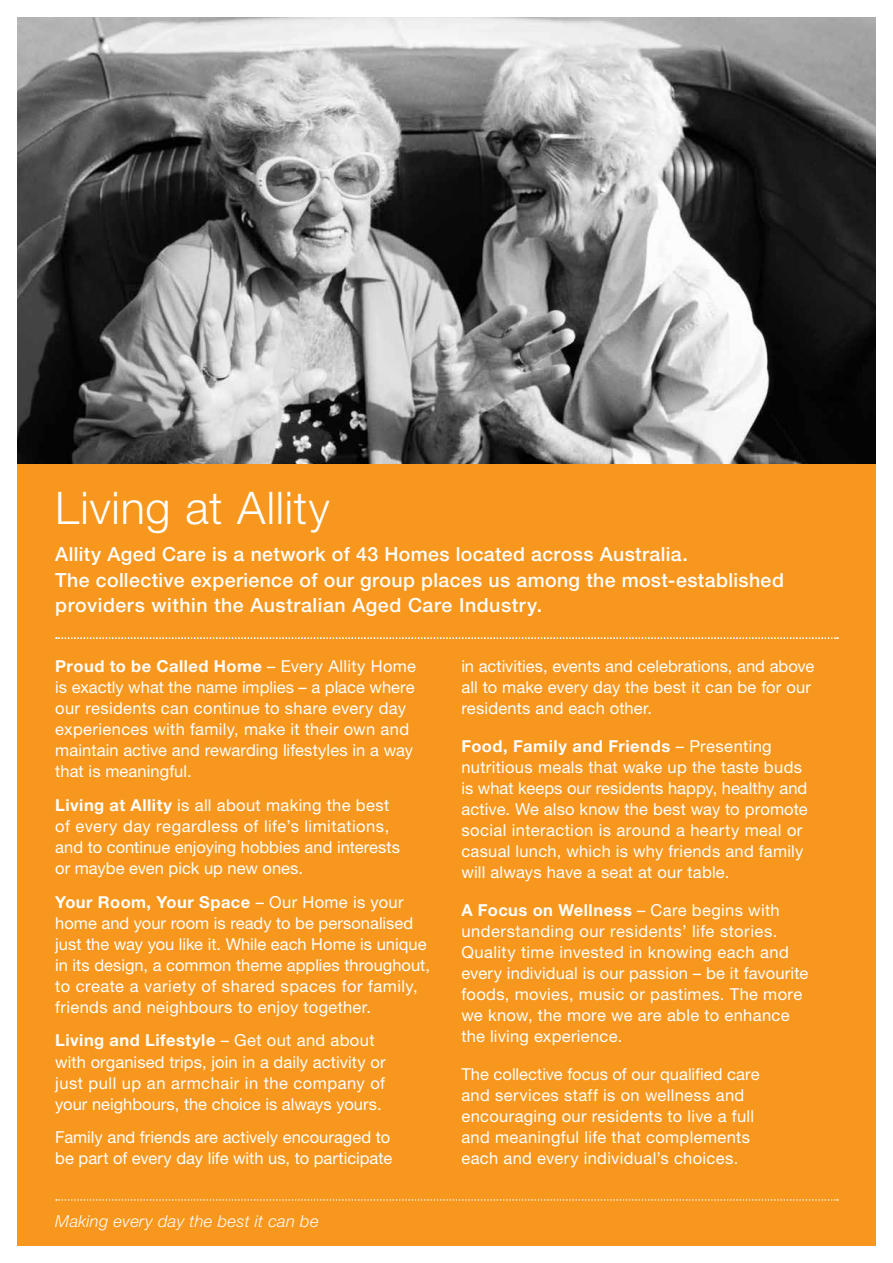
<style>
.page{position:relative;width:893px;height:1263px;background:#fff}
.page>*{position:absolute;margin:0;border:0;box-sizing:border-box;transform-origin:0 0}
.t1{font:300 45px "Helvetica Neue";letter-spacing:.02em;color:#fff}
.t2{font:500 19.5px/25.5px "Helvetica Neue";letter-spacing:.02em;color:#fff}
.t3{font:16.5px/21px "Helvetica Neue";letter-spacing:.01em;color:#fff}
.t4{font:italic 300 16.5px "Helvetica Neue";letter-spacing:.02em;color:#fff}
.s1{font-weight:700}
</style>
<div class="page">
<div style="left:17px;top:437px;width:859px;height:809px;background:#f8971d"></div>
<img style="left:17px;top:17px;width:859px;height:446px">
<svg style="left:56px;top:1199px;width:782px;height:2px"></svg>
<svg style="left:56px;top:637px;width:782px;height:2px"></svg>
<h1 class="t1" style="left:55px;top:480px;width:276px">Living at Allity</h1>
<p class="t2" style="left:55px;top:541px;width:730px">Allity Aged Care is a network of 43 Homes located across Australia.<br>The collective experience of our group places us among the most-established providers within the Australian Aged Care Industry.</p>
<p class="t3" style="left:55px;top:655px;width:362px"><span class="s1">Proud to be Called Home</span> – Every Allity Home is exactly what the name implies – a place where our residents can continue to share every day experiences with family, make it their own and maintain active and rewarding lifestyles in a way that is meaningful.</p>
<p class="t3" style="left:55px;top:794px;width:346px"><span class="s1">Living at Allity</span> is all about making the best of every day regardless of life’s limitations, and to continue enjoying hobbies and interests or maybe even pick up new ones.</p>
<p class="t3" style="left:55px;top:891px;width:376px"><span class="s1">Your Room, Your Space</span> – Our Home is your home and your room is ready to be personalised just the way you like it. While each Home is unique in its design, a common theme applies throughout, to create a variety of shared spaces for family, friends and neighbours to enjoy together.</p>
<p class="t3" style="left:55px;top:1030px;width:332px"><span class="s1">Living and Lifestyle</span> – Get out and about with organised trips, join in a daily activity or just pull up an armchair in the company of your neighbours, the choice is always yours.</p>
<p class="t3" style="left:55px;top:1127px;width:338px">Family and friends are actively encouraged to be part of every day life with us, to participate</p>
<p class="t4" style="left:55px;top:1212px;width:265px">Making every day the best it can be</p>
<p class="t3" style="left:461px;top:656px;width:355px">in activities, events and celebrations, and above all to make every day the best it can be for our residents and each other.</p>
<p class="t3" style="left:461px;top:736px;width:348px"><span class="s1">Food, Family and Friends</span> – Presenting nutritious meals that wake up the taste buds is what keeps our residents happy, healthy and active. We also know the best way to promote social interaction is around a hearty meal or casual lunch, which is why friends and family will always have a seat at our table.</p>
<p class="t3" style="left:461px;top:900px;width:348px"><span class="s1">A Focus on Wellness</span> – Care begins with understanding our residents’ life stories.<br>Quality time invested in knowing each and every individual is our passion – be it favourite foods, movies, music or pastimes. The more we know, the more we are able to enhance the living experience.</p>
<p class="t3" style="left:461px;top:1064px;width:300px">The collective focus of our qualified care and services staff is on wellness and encouraging our residents to live a full and meaningful life that complements each and every individual’s choices.</p>
</div>
